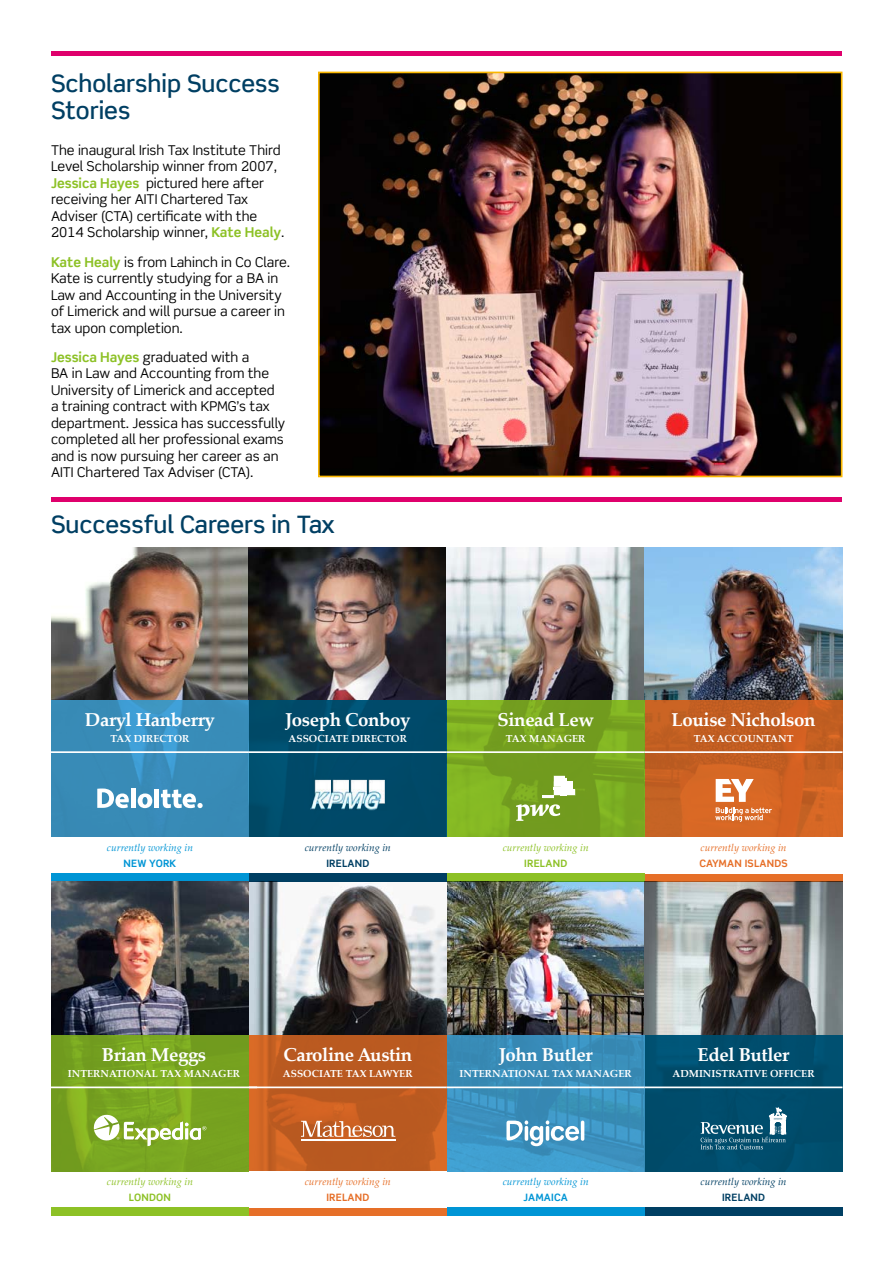
<style>
.page{position:relative;width:893px;height:1263px;background:#fff}
.page>*{position:absolute;margin:0;border:0;box-sizing:border-box;transform-origin:0 0}
.Heading1{font:500 24px/27.8px "Scene Pro";color:#003f63}
.t1{font:700 18.6px "Palatino Linotype";letter-spacing:-.02em;color:#fff}
.Pull_quote_text{font:13.5px/16.5px "Scene Pro";color:#000}
.t2{font:700 10.2px "Palatino Linotype";color:#fff}
.t3{font:italic 10.2px "Palatino Linotype";color:#0095d5}
.t4{font:italic 10.2px "Palatino Linotype";color:#8dc126}
.t5{font:italic 10.2px "Palatino Linotype";color:#003f63}
.t6{font:italic 10.2px "Palatino Linotype";color:#e66f28}
.t7{font:700 10.2px "Scene Pro";letter-spacing:.02em;color:#e66f28}
.t8{font:700 10.2px "Scene Pro";letter-spacing:.02em;color:#0095d5}
.t9{font:700 10.2px "Scene Pro";letter-spacing:.02em;color:#003f63}
.t10{font:700 10.2px "Scene Pro";letter-spacing:.02em;color:#8dc126}
.s1{font-weight:700;color:#8dc126}
</style>
<div class="page">
<img style="left:321px;top:75px;width:518px;height:399px">
<div style="left:318px;top:72px;width:524px;height:405px;border:2px solid #fab700"></div>
<hr style="left:51px;top:51px;width:791px;height:4px;background:#df006c">
<hr style="left:51px;top:498px;width:791px;height:4px;background:#df006c">
<img style="left:51px;top:547px;width:198px;height:154px">
<img style="left:447px;top:882px;width:198px;height:153px">
<img style="left:249px;top:547px;width:198px;height:154px">
<svg style="left:645px;top:882px;width:197px;height:153px;background:#828382"></svg>
<img style="left:447px;top:547px;width:198px;height:154px">
<img style="left:645px;top:547px;width:197px;height:154px">
<img style="left:249px;top:882px;width:198px;height:153px">
<div style="left:51px;top:873px;width:198px;height:9px;background:#0095d5"></div>
<div style="left:447px;top:1208px;width:198px;height:8px;background:#0095d5"></div>
<div style="left:51px;top:1208px;width:198px;height:8px;background:#8dc126"></div>
<div style="left:249px;top:873px;width:198px;height:9px;background:#003f63"></div>
<div style="left:645px;top:1208px;width:197px;height:8px;background:#003f63"></div>
<div style="left:447px;top:873px;width:198px;height:9px;background:#8dc126"></div>
<svg style="left:51px;top:701px;width:198px;height:136px;background:#388cb9"></svg>
<div style="left:249px;top:701px;width:198px;height:136px;background:#004969"></div>
<svg style="left:447px;top:701px;width:198px;height:136px;background:#79a720"></svg>
<svg style="left:645px;top:701px;width:197px;height:136px;background:#c96122"></svg>
<svg style="left:447px;top:1035px;width:198px;height:136px;background:#3a90bd"></svg>
<img style="left:51px;top:882px;width:198px;height:153px">
<svg style="left:51px;top:1035px;width:198px;height:136px;background:#78a420"></svg>
<div style="left:645px;top:1035px;width:197px;height:136px;background:#004c6c"></div>
<svg style="left:249px;top:1035px;width:198px;height:136px;background:#c05d21"></svg>
<div style="left:645px;top:873px;width:197px;height:9px;background:#e66f28"></div>
<div style="left:249px;top:1208px;width:198px;height:8px;background:#e66f28"></div>
<hr style="left:51px;top:751px;width:198px;height:2px;background:#fff">
<hr style="left:447px;top:1086px;width:198px;height:2px;background:#fff">
<hr style="left:51px;top:1086px;width:206px;height:2px;background:#fff">
<hr style="left:249px;top:751px;width:198px;height:2px;background:#fff">
<hr style="left:645px;top:1086px;width:197px;height:2px;background:#fff">
<hr style="left:447px;top:751px;width:198px;height:2px;background:#fff">
<hr style="left:645px;top:751px;width:197px;height:2px;background:#fff">
<hr style="left:249px;top:1086px;width:198px;height:2px;background:#fff">
<div style="left:131px;top:789px;width:5px;height:19px;background:#fff"></div>
<svg style="left:138px;top:789px;width:65px;height:19px"></svg>
<svg style="left:97px;top:788px;width:32px;height:20px"></svg>
<svg style="left:94px;top:1114px;width:112px;height:32px"></svg>
<hr style="left:301px;top:1139px;width:94px;height:2px;background:#fff">
<svg style="left:301px;top:1121px;width:94px;height:16px;background:#d18c63"></svg>
<hr style="left:581px;top:1120px;width:3px;height:21px;background:#fff;border-radius:2px">
<svg style="left:506px;top:1120px;width:73px;height:26px"></svg>
<svg style="left:700px;top:1107px;width:87px;height:42px"></svg>
<img style="left:310px;top:779px;width:75px;height:32px">
<svg style="left:516px;top:804px;width:44px;height:17px"></svg>
<svg style="left:543px;top:776px;width:32px;height:22px"></svg>
<svg style="left:715px;top:779px;width:57px;height:43px"></svg>
<p class="Heading1" style="left:51px;top:69px;width:231px">Scholarship Success<br>Stories</p>
<p class="Pull_quote_text" style="left:51px;top:141px;width:235px">The inaugural Irish Tax Institute Third Level Scholarship winner from 2007, <span class="s1">Jessica Hayes</span> pictured here after receiving her AITI Chartered Tax Adviser (CTA) certificate with the 2014 Scholarship winner, <span class="s1">Kate Healy</span>.</p>
<p class="Pull_quote_text" style="left:51px;top:253px;width:241px"><span class="s1">Kate Healy</span> is from Lahinch in Co Clare.<br>Kate is currently studying for a BA in Law and Accounting in the University of Limerick and will pursue a career in tax upon completion.</p>
<p class="Pull_quote_text" style="left:51px;top:348px;width:236px"><span class="s1">Jessica Hayes</span> graduated with a<br>BA in Law and Accounting from the University of Limerick and accepted a training contract with KPMG’s tax department. Jessica has successfully completed all her professional exams and is now pursuing her career as an AITI Chartered Tax Adviser (CTA).</p>
<p class="Heading1" style="left:51px;top:510px;width:285px">Successful Careers in Tax</p>
<p class="t1" style="left:85px;top:706px;width:131px">Daryl Hanberry</p>
<p class="t2" style="left:110px;top:731px;width:81px">TAX DIRECTOR</p>
<p class="t1" style="left:285px;top:706px;width:127px">Joseph Conboy</p>
<p class="t2" style="left:289px;top:731px;width:120px">ASSOCIATE DIRECTOR</p>
<p class="t1" style="left:497px;top:706px;width:98px">Sinead Lew</p>
<p class="t2" style="left:506px;top:731px;width:81px">TAX MANAGER</p>
<p class="t1" style="left:672px;top:706px;width:145px">Louise Nicholson</p>
<p class="t2" style="left:694px;top:731px;width:101px">TAX ACCOUNTANT</p>
<p class="t3" style="left:107px;top:840px;width:88px">currently working in</p>
<p class="t8" style="left:124px;top:856px;width:54px">NEW YORK</p>
<p class="t5" style="left:305px;top:840px;width:88px">currently working in</p>
<p class="t9" style="left:326px;top:856px;width:44px">IRELAND</p>
<p class="t4" style="left:503px;top:840px;width:88px">currently working in</p>
<p class="t10" style="left:524px;top:856px;width:44px">IRELAND</p>
<p class="t6" style="left:700px;top:840px;width:88px">currently working in</p>
<p class="t7" style="left:699px;top:856px;width:90px">CAYMAN ISLANDS</p>
<p class="t1" style="left:102px;top:1042px;width:106px">Brian Meggs</p>
<p class="t2" style="left:68px;top:1066px;width:174px">INTERNATIONAL TAX MANAGER</p>
<p class="t4" style="left:107px;top:1174px;width:88px">currently working in</p>
<p class="t10" style="left:129px;top:1191px;width:43px">LONDON</p>
<p class="t1" style="left:283px;top:1042px;width:130px">Caroline Austin</p>
<p class="t2" style="left:283px;top:1066px;width:131px">ASSOCIATE TAX LAWYER</p>
<p class="t6" style="left:305px;top:1174px;width:88px">currently working in</p>
<p class="t7" style="left:326px;top:1191px;width:44px">IRELAND</p>
<p class="t1" style="left:499px;top:1042px;width:96px">John Butler</p>
<p class="t2" style="left:460px;top:1066px;width:174px">INTERNATIONAL TAX MANAGER</p>
<p class="t3" style="left:503px;top:1174px;width:88px">currently working in</p>
<p class="t8" style="left:524px;top:1191px;width:46px">JAMAICA</p>
<p class="t1" style="left:698px;top:1042px;width:93px">Edel Butler</p>
<p class="t2" style="left:672px;top:1066px;width:144px">ADMINISTRATIVE OFFICER</p>
<p class="t5" style="left:700px;top:1174px;width:88px">currently working in</p>
<p class="t9" style="left:722px;top:1191px;width:44px">IRELAND</p>
</div>
